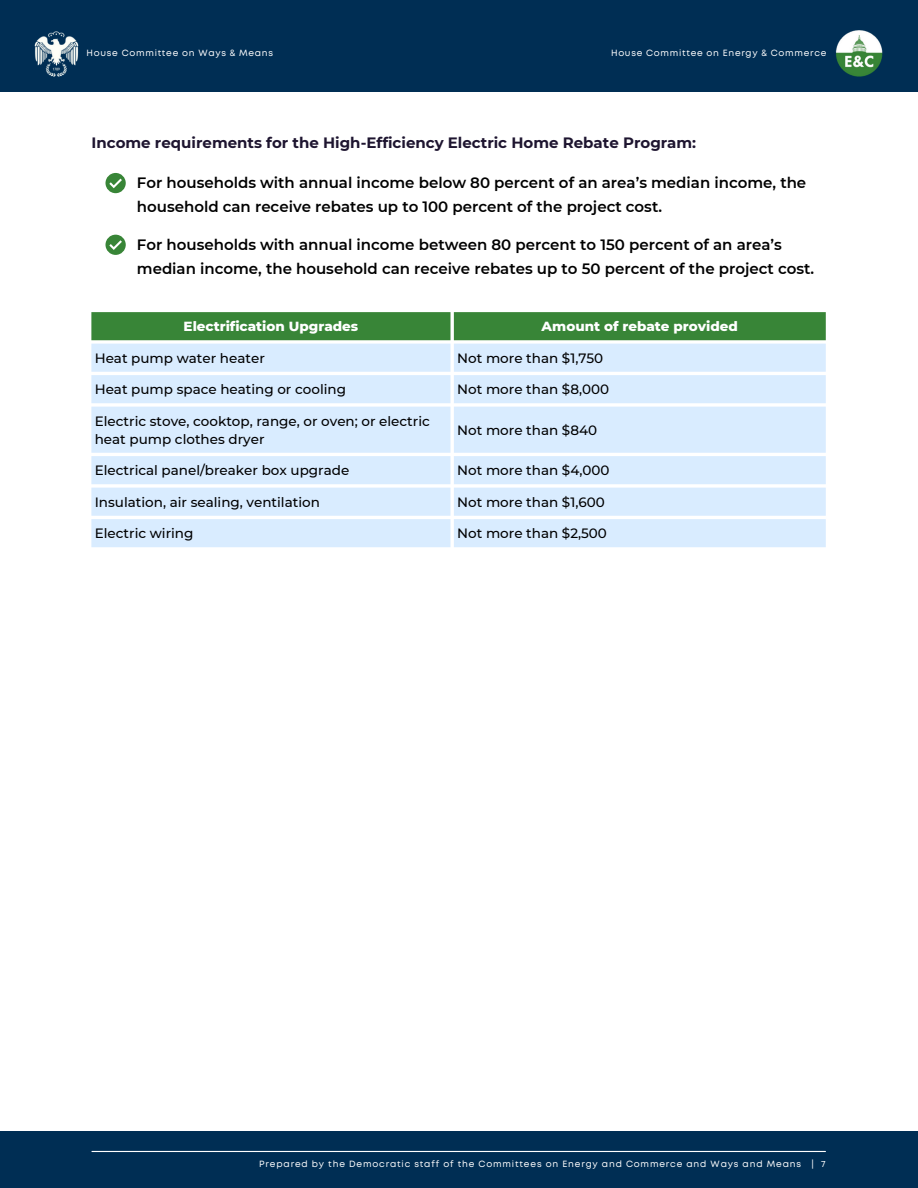
<style>
.page{position:relative;width:918px;height:1188px;background:#fff}
.page>*{position:absolute;margin:0;border:0;box-sizing:border-box;transform-origin:0 0}
.t1{font:600 15px/23.7px "Montserrat";color:#000}
.t2{font:700 15px "Montserrat";color:#1e1530}
.t3{font:500 13.5px/18px "Montserrat";color:#000}
.t4{font:800 13.5px "Montserrat";color:#fff}
.t5{font:9px "Mont";letter-spacing:.095em;color:#fff}
</style>
<div class="page">
<div style="left:0;top:0;width:918px;height:92px;background:#002e54"></div>
<img style="left:34px;top:31px;width:45px;height:46px">
<img style="left:835px;top:30px;width:48px;height:46px">
<div style="left:91px;top:312px;width:735px;height:28px;background:#388537"></div>
<svg style="left:91px;top:344px;width:735px;height:203px;background:#dcedff"></svg>
<svg style="left:106px;top:173px;width:20px;height:20px"></svg>
<svg style="left:106px;top:235px;width:20px;height:20px"></svg>
<div style="left:0;top:1131px;width:918px;height:57px;background:#002e54"></div>
<hr style="left:92px;top:1151px;width:733px;height:1px;background:#fff">
<p class="t5" style="left:87px;top:49px;width:188px">House Committee on Ways &amp; Means</p>
<p class="t5" style="left:611px;top:49px;width:217px">House Committee on Energy &amp; Commerce</p>
<p class="t2" style="left:92px;top:133px;width:606px">Income requirements for the High-Efficiency Electric Home Rebate Program:</p>
<p class="t1" style="left:137px;top:171px;width:671px">For households with annual income below 80 percent of an area’s median income, the household can receive rebates up to 100 percent of the project cost.</p>
<p class="t1" style="left:137px;top:233px;width:679px">For households with annual income between 80 percent to 150 percent of an area’s median income, the household can receive rebates up to 50 percent of the project cost.</p>
<p class="t4" style="left:184px;top:318px;width:176px">Electrification Upgrades</p>
<p class="t4" style="left:542px;top:318px;width:198px">Amount of rebate provided</p>
<p class="t3" style="left:95px;top:349px;width:172px">Heat pump water heater</p>
<p class="t3" style="left:457px;top:349px;width:147px">Not more than $1,750</p>
<p class="t3" style="left:95px;top:380px;width:253px">Heat pump space heating or cooling</p>
<p class="t3" style="left:457px;top:380px;width:153px">Not more than $8,000</p>
<p class="t3" style="left:95px;top:412px;width:337px">Electric stove, cooktop, range, or oven; or electric heat pump clothes dryer</p>
<p class="t3" style="left:457px;top:421px;width:141px">Not more than $840</p>
<p class="t3" style="left:95px;top:461px;width:256px">Electrical panel/breaker box upgrade</p>
<p class="t3" style="left:457px;top:461px;width:154px">Not more than $4,000</p>
<p class="t3" style="left:95px;top:493px;width:227px">Insulation, air sealing, ventilation</p>
<p class="t3" style="left:457px;top:493px;width:149px">Not more than $1,600</p>
<p class="t3" style="left:95px;top:524px;width:100px">Electric wiring</p>
<p class="t3" style="left:457px;top:524px;width:151px">Not more than $2,500</p>
<p class="t5" style="left:259px;top:1160px;width:568px">Prepared by the Democratic staff of the Committees on Energy and Commerce and Ways and Means | 7</p>
</div>
